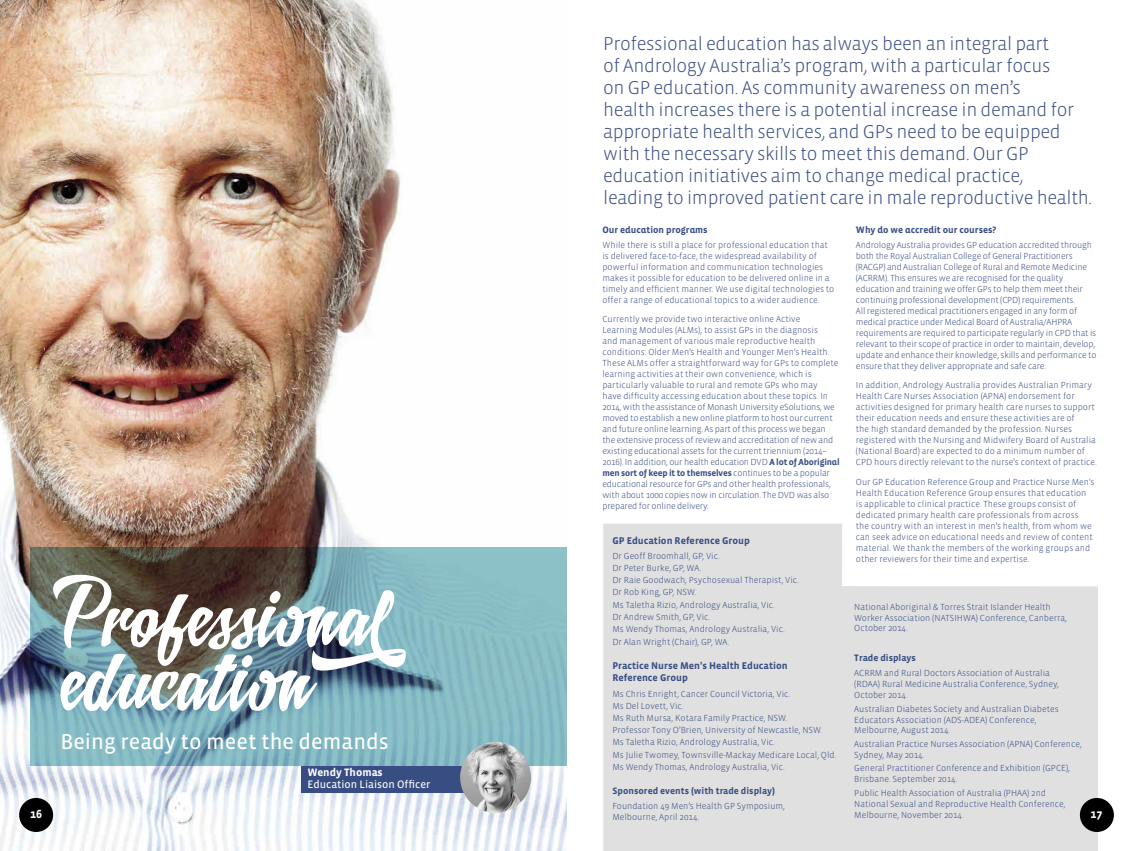
<style>
.page{position:relative;width:1134px;height:851px;background:#fff}
.page>*{position:absolute;margin:0;border:0;box-sizing:border-box;transform-origin:0 0}
.t1{font:68.2px/64px "Letrista Script";color:#fff}
.t2{font:22px "Vista Sans Reg";color:#fff}
.t3{font:300 19px/22px "Vista Sans";letter-spacing:-.02em;color:#384d82}
.t4{font:700 12px "Vista Sans";color:#fff}
.t5{font:11px "Vista Sans Reg";color:#fff}
.t6{font:700 11px "Vista Sans";color:#fff}
.t7{font:700 10px/12px "Vista Sans";color:#384d82}
.t8{font:700 9.5px "Vista Sans Alt";color:#384d82}
.t9{font:700 9.5px "Vista Sans";color:#384d82}
.t10{font:300 9px/11px "Vista Sans";color:#384d82}
.t11{font:300 9px/11px "Vista Sans";letter-spacing:-.02em;color:#384d82}
.t12{font:700 9px "Vista Sans Alt";letter-spacing:-.02em;color:#384d82}
.s1{font-family:"Vista Sans Alt";font-weight:700}
.s2{font-family:"Vista Sans";font-weight:300}
</style>
<div class="page">
<img style="left:0;top:0;width:567px;height:850px">
<svg style="left:30px;top:547px;width:537px;height:218px;background:#71939a"></svg>
<svg style="left:603px;top:523px;width:495px;height:327px;background:#e3e3e3"></svg>
<div style="left:301px;top:765px;width:189px;height:27px;background:#384d82"></div>
<img style="left:460px;top:741px;width:71px;height:71px;border-radius:35px">
<div style="left:19px;top:797px;width:34px;height:34px;background:#000;border-radius:50%"></div>
<div style="left:1080px;top:797px;width:34px;height:34px;background:#000;border-radius:50%"></div>
<p class="t3" style="left:603px;top:33px;width:491px">Professional education has always been an integral part<br>of Andrology Australia’s program, with a particular focus<br>on GP education. As community awareness on men’s<br>health increases there is a potential increase in demand for appropriate health services, and GPs need to be equipped with the necessary skills to meet this demand. Our GP education initiatives aim to change medical practice,<br>leading to improved patient care in male reproductive health.</p>
<p class="t8" style="left:602px;top:224px;width:107px">Our education programs</p>
<p class="t10" style="left:602px;top:239px;width:233px">While there is still a place for professional education that is delivered face-to-face, the widespread availability of powerful information and communication technologies makes it possible for education to be delivered online in a timely and efficient manner. We use digital technologies to offer a range of educational topics to a wider audience.</p>
<p class="t10" style="left:602px;top:314px;width:239px">Currently we provide two interactive online Active<br>Learning Modules (ALMs), to assist GPs in the diagnosis<br>and management of various male reproductive health conditions: Older Men’s Health and Younger Men’s Health.<br>These ALMs offer a straightforward way for GPs to complete learning activities at their own convenience, which is particularly valuable to rural and remote GPs who may<br>have difficulty accessing education about these topics. In 2014, with the assistance of Monash University eSolutions, we moved to establish a new online platform to host our current and future online learning. As part of this process we began the extensive process of review and accreditation of new and existing educational assets for the current triennium (2014– 2016). In addition, our health education DVD <span class="s1">A lot of Aboriginal</span></p>
<p class="t12" style="left:602px;top:469px;width:229px">men sort of keep it to themselves <span class="s2">continues to be a popular</span></p>
<p class="t11" style="left:602px;top:479px;width:230px">educational resource for GPs and other health professionals, with about 1000 copies now in circulation. The DVD was also prepared for online delivery.</p>
<p class="t8" style="left:856px;top:224px;width:142px">Why do we accredit our courses?</p>
<p class="t11" style="left:856px;top:239px;width:242px">Andrology Australia provides GP education accredited through both the Royal Australian College of General Practitioners (RACGP) and Australian College of Rural and Remote Medicine (ACRRM). This ensures we are recognised for the quality education and training we offer GPs to help them meet their continuing professional development (CPD) requirements.<br>All registered medical practitioners engaged in any form of medical practice under Medical Board of Australia/AHPRA requirements are required to participate regularly in CPD that is relevant to their scope of practice in order to maintain, develop, update and enhance their knowledge, skills and performance to ensure that they deliver appropriate and safe care.</p>
<p class="t10" style="left:856px;top:380px;width:242px">In addition, Andrology Australia provides Australian Primary Health Care Nurses Association (APNA) endorsement for activities designed for primary health care nurses to support their education needs and ensure these activities are of<br>the high standard demanded by the profession. Nurses registered with the Nursing and Midwifery Board of Australia (National Board) are expected to do a minimum number of CPD hours directly relevant to the nurse’s context of practice.</p>
<p class="t10" style="left:856px;top:476px;width:240px">Our GP Education Reference Group and Practice Nurse Men's Health Education Reference Group ensures that education is applicable to clinical practice. These groups consist of dedicated primary health care professionals from across<br>the country with an interest in men’s health, from whom we can seek advice on educational needs and review of content material. We thank the members of the working groups and other reviewers for their time and expertise.</p>
<p class="t7" style="left:612px;top:534px;width:139px">GP Education Reference Group</p>
<p class="t10" style="left:612px;top:549px;width:188px;line-height:12.2px">Dr Geoff Broomhall, GP, Vic.<br>Dr Peter Burke, GP, WA.<br>Dr Raie Goodwach, Psychosexual Therapist, Vic.<br>Dr Rob King, GP, NSW.<br>Ms Taletha Rizio, Andrology Australia, Vic.<br>Dr Andrew Smith, GP, Vic.<br>Ms Wendy Thomas, Andrology Australia, Vic.</p>
<p class="t10" style="left:612px;top:637px;width:119px">Dr Alan Wright (Chair), GP, WA.</p>
<p class="t7" style="left:612px;top:660px;width:177px">Practice Nurse Men's Health Education<br>Reference Group</p>
<p class="t10" style="left:612px;top:687px;width:225px;line-height:12.2px">Ms Chris Enright, Cancer Council Victoria, Vic.<br>Ms Del Lovett, Vic.<br>Ms Ruth Mursa, Kotara Family Practice, NSW.<br>Professor Tony O’Brien, University of Newcastle, NSW.<br>Ms Taletha Rizio, Andrology Australia, Vic.<br>Ms Julie Twomey, Townsville-Mackay Medicare Local, Qld.<br>Ms Wendy Thomas, Andrology Australia, Vic.</p>
<p class="t9" style="left:612px;top:785px;width:164px">Sponsored events (with trade display)</p>
<p class="t10" style="left:612px;top:800px;width:174px">Foundation 49 Men’s Health GP Symposium,<br>Melbourne, April 2014.</p>
<h1 class="t1" style="left:60px;top:582px;width:410px">Professional education</h1>
<p class="t10" style="left:854px;top:601px;width:214px">National Aboriginal &amp; Torres Strait Islander Health<br>Worker Association (NATSIHWA) Conference, Canberra,<br>October 2014.</p>
<p class="t9" style="left:854px;top:653px;width:63px">Trade displays</p>
<p class="t10" style="left:854px;top:668px;width:206px">ACRRM and Rural Doctors Association of Australia (RDAA) Rural Medicine Australia Conference, Sydney,<br>October 2014.</p>
<p class="t10" style="left:854px;top:703px;width:206px">Australian Diabetes Society and Australian Diabetes<br>Educators Association (ADS-ADEA) Conference,<br>Melbourne, August 2014.</p>
<p class="t10" style="left:854px;top:738px;width:229px">Australian Practice Nurses Association (APNA) Conference,<br>Sydney, May 2014.</p>
<p class="t10" style="left:854px;top:763px;width:217px">General Practitioner Conference and Exhibition (GPCE),<br>Brisbane. September 2014.</p>
<p class="t10" style="left:854px;top:787px;width:213px">Public Health Association of Australia (PHAA) 2nd<br>National Sexual and Reproductive Health Conference,<br>Melbourne, November 2014.</p>
<h2 class="t2" style="left:60px;top:730px;width:330px">Being ready to meet the demands</h2>
<p class="t6" style="left:307px;top:766px;width:77px">Wendy Thomas</p>
<p class="t5" style="left:307px;top:778px;width:124px">Education Liaison Officer</p>
<h3 class="t4" style="left:30px;top:807px;width:13px">16</h3>
<h3 class="t4" style="left:1090px;top:807px;width:13px">17</h3>
</div>
